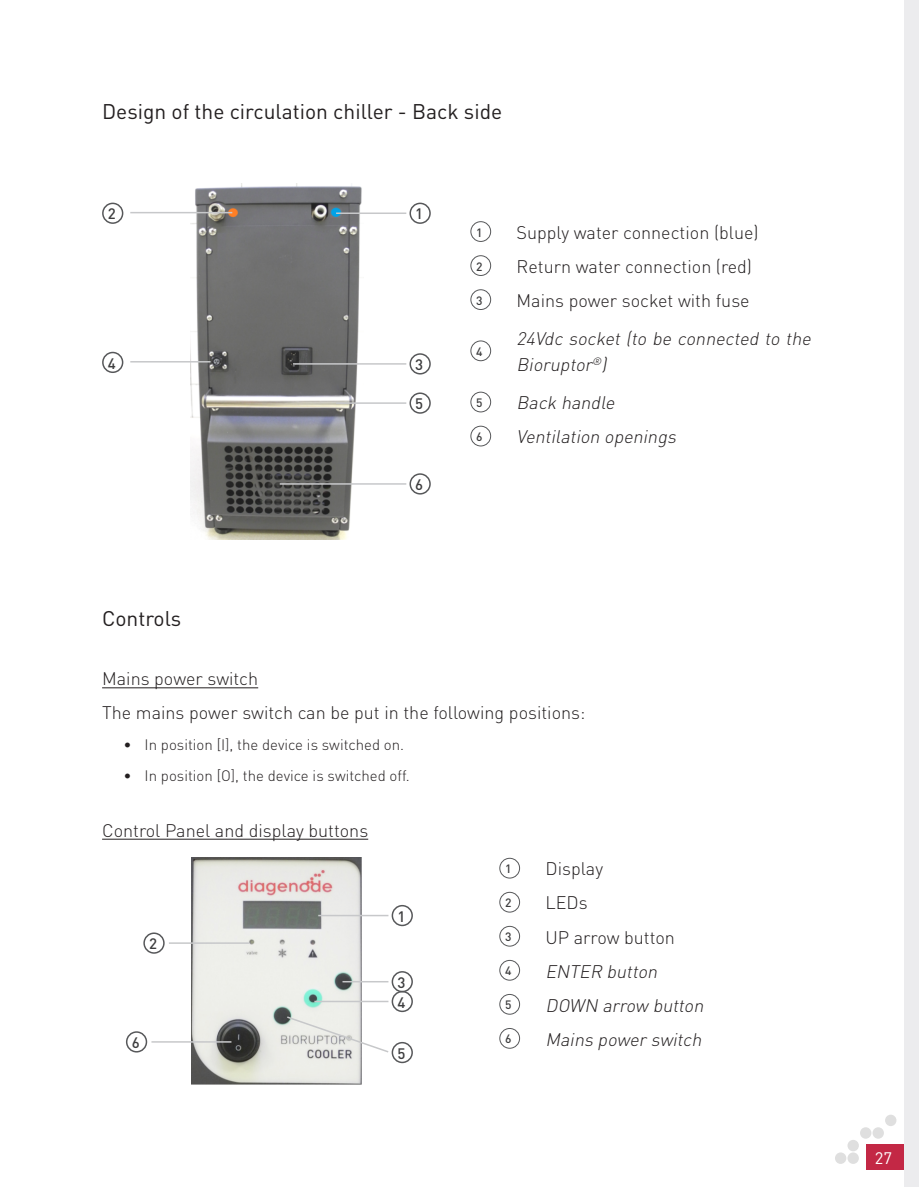
<style>
.page{position:relative;width:919px;height:1187px;background:#fff}
.page>*{position:absolute;margin:0;border:0;box-sizing:border-box;transform-origin:0 0}
.t1{font:21px "DIN";color:#231f20}
.BOdy_-_manual{font:300 18px "DIN";color:#231f20}
.BOdy_-_manual-2{font:italic 300 18px/25.5px "DIN";color:#231f20}
.H4__souligné{font:300 18px "DIN";color:#231f20}
.t2{font:16.5px "DIN";color:#fff}
.t3{font:300 15px "DIN";color:#231f20}
.t4{font:500 15px "DIN";color:#3e3e3f}
.t5{font:500 12px "DIN";color:#3e3e3f}
</style>
<div class="page">
<div style="left:866px;top:1144px;width:52px;height:25px;background:#c32845"></div>
<div style="left:904px;top:0;width:14px;height:1186px;background:#ececee"></div>
<div style="left:847px;top:1152px;width:11px;height:11px;background:#dfdfdf;border-radius:50%"></div>
<div style="left:834px;top:1152px;width:12px;height:11px;background:#dfdfdf;border-radius:50%"></div>
<div style="left:847px;top:1139px;width:11px;height:12px;background:#dfdfdf;border-radius:50%"></div>
<div style="left:859px;top:1127px;width:12px;height:11px;background:#dfdfdf;border-radius:50%"></div>
<div style="left:872px;top:1127px;width:11px;height:11px;background:#dfdfdf;border-radius:50%"></div>
<div style="left:885px;top:1114px;width:11px;height:11px;background:#dfdfdf;border-radius:50%"></div>
<hr style="left:102px;top:687px;width:156px;height:1px;background:#231f20">
<hr style="left:102px;top:838px;width:266px;height:1px;background:#231f20">
<div style="left:470px;top:221px;width:21px;height:21px;border:1px solid #57585a;border-radius:50%"></div>
<div style="left:470px;top:255px;width:21px;height:21px;border:1px solid #57585a;border-radius:50%"></div>
<div style="left:470px;top:289px;width:21px;height:21px;border:1px solid #57585a;border-radius:50%"></div>
<div style="left:470px;top:340px;width:21px;height:21px;border:1px solid #57585a;border-radius:50%"></div>
<div style="left:470px;top:392px;width:21px;height:20px;border:1px solid #57585a;border-radius:50%"></div>
<div style="left:470px;top:426px;width:21px;height:20px;border:1px solid #57585a;border-radius:50%"></div>
<div style="left:499px;top:857px;width:21px;height:21px;border:1px solid #57585a;border-radius:50%"></div>
<div style="left:499px;top:891px;width:21px;height:21px;border:1px solid #57585a;border-radius:50%"></div>
<div style="left:499px;top:925px;width:21px;height:21px;border:1px solid #57585a;border-radius:50%"></div>
<div style="left:499px;top:959px;width:21px;height:21px;border:1px solid #57585a;border-radius:50%"></div>
<div style="left:499px;top:993px;width:21px;height:21px;border:1px solid #57585a;border-radius:50%"></div>
<div style="left:499px;top:1027px;width:21px;height:21px;border:1px solid #57585a;border-radius:50%"></div>
<img style="left:190px;top:184px;width:173px;height:355px">
<hr style="left:336px;top:212px;width:70px;height:2px;background:#c7c8ca">
<hr style="left:130px;top:212px;width:102px;height:1px;background:#c7c8ca">
<hr style="left:130px;top:361px;width:80px;height:1px;background:#c7c8ca">
<hr style="left:336px;top:402px;width:70px;height:2px;background:#c7c8ca">
<hr style="left:280px;top:483px;width:126px;height:1px;background:#c7c8ca">
<div style="left:409px;top:203px;width:22px;height:21px;border:2px solid #57585a;border-radius:50%"></div>
<div style="left:102px;top:203px;width:21px;height:21px;border:2px solid #57585a;border-radius:50%"></div>
<div style="left:102px;top:352px;width:21px;height:21px;border:2px solid #57585a;border-radius:50%"></div>
<div style="left:409px;top:392px;width:22px;height:22px;border:2px solid #57585a;border-radius:50%"></div>
<div style="left:409px;top:473px;width:22px;height:21px;border:2px solid #57585a;border-radius:50%"></div>
<hr style="left:293px;top:363px;width:113px;height:1px;background:#c7c8ca">
<div style="left:409px;top:353px;width:22px;height:21px;border:2px solid #57585a;border-radius:50%"></div>
<img style="left:191px;top:857px;width:171px;height:227px">
<hr style="left:318px;top:914px;width:70px;height:2px;background:#c7c8ca">
<hr style="left:169px;top:942px;width:80px;height:1px;background:#c7c8ca">
<hr style="left:151px;top:1041px;width:80px;height:1px;background:#c7c8ca">
<hr style="left:342px;top:980px;width:46px;height:2px;background:#c7c8ca">
<hr style="left:314px;top:1000px;width:74px;height:2px;background:#c7c8ca">
<svg style="left:285px;top:1015px;width:104px;height:38px"></svg>
<div style="left:391px;top:904px;width:22px;height:22px;border:2px solid #57585a;border-radius:50%"></div>
<div style="left:143px;top:932px;width:22px;height:21px;border:2px solid #57585a;border-radius:50%"></div>
<div style="left:126px;top:1031px;width:21px;height:21px;border:2px solid #57585a;border-radius:50%"></div>
<div style="left:391px;top:971px;width:22px;height:21px;border:2px solid #57585a;border-radius:50%"></div>
<div style="left:391px;top:990px;width:22px;height:22px;border:2px solid #57585a;border-radius:50%"></div>
<div style="left:391px;top:1041px;width:22px;height:22px;border:2px solid #57585a;border-radius:50%"></div>
<h3 class="t1" style="left:102px;top:98px;width:401px">Design of the circulation chiller - Back side</h3>
<p class="t4" style="left:108px;top:204px;width:9px">2</p>
<p class="t4" style="left:415px;top:204px;width:9px">1</p>
<p class="t4" style="left:108px;top:353px;width:9px">4</p>
<h3 class="t1" style="left:102px;top:605px;width:81px">Controls</h3>
<p class="t4" style="left:415px;top:355px;width:9px">3</p>
<p class="t4" style="left:415px;top:394px;width:9px">5</p>
<p class="t4" style="left:415px;top:475px;width:9px">6</p>
<p class="t5" style="left:476px;top:224px;width:8px">1</p>
<p class="BOdy_-_manual" style="left:516px;top:221px;width:243px">Supply water connection (blue)</p>
<p class="t5" style="left:476px;top:258px;width:8px">2</p>
<p class="BOdy_-_manual" style="left:516px;top:255px;width:237px">Return water connection (red)</p>
<p class="t5" style="left:476px;top:292px;width:8px">3</p>
<p class="BOdy_-_manual" style="left:516px;top:289px;width:234px">Mains power socket with fuse</p>
<p class="t5" style="left:476px;top:344px;width:8px">4</p>
<p class="BOdy_-_manual-2" style="left:516px;top:326px;width:299px">24Vdc socket (to be connected to the<br>Bioruptor<sup>®</sup>)</p>
<p class="t5" style="left:476px;top:395px;width:8px">5</p>
<p class="BOdy_-_manual-2" style="left:516px;top:390px;width:103px">Back handle</p>
<p class="t5" style="left:476px;top:429px;width:8px">6</p>
<p class="BOdy_-_manual-2" style="left:516px;top:424px;width:165px">Ventilation openings</p>
<p class="H4__souligné" style="left:102px;top:667px;width:158px">Mains power switch</p>
<p class="BOdy_-_manual" style="left:102px;top:701px;width:485px">The mains power switch can be put in the following positions:</p>
<p class="t3" style="left:123px;top:735px;width:282px">• In position [I], the device is switched on.</p>
<p class="t3" style="left:123px;top:766px;width:288px">• In position [O], the device is switched off.</p>
<p class="H4__souligné" style="left:102px;top:819px;width:267px">Control Panel and display buttons</p>
<p class="t5" style="left:505px;top:861px;width:8px">1</p>
<p class="BOdy_-_manual" style="left:545px;top:857px;width:59px">Display</p>
<p class="t5" style="left:505px;top:895px;width:8px">2</p>
<p class="BOdy_-_manual" style="left:545px;top:891px;width:44px">LEDs</p>
<p class="t5" style="left:505px;top:929px;width:8px">3</p>
<p class="BOdy_-_manual" style="left:545px;top:925px;width:131px">UP arrow button</p>
<p class="t5" style="left:505px;top:963px;width:8px">4</p>
<p class="BOdy_-_manual-2" style="left:545px;top:958px;width:117px">ENTER button</p>
<p class="t5" style="left:505px;top:997px;width:8px">5</p>
<p class="BOdy_-_manual-2" style="left:545px;top:992px;width:163px">DOWN arrow button</p>
<p class="t5" style="left:505px;top:1031px;width:8px">6</p>
<p class="BOdy_-_manual-2" style="left:545px;top:1026px;width:161px">Mains power switch</p>
<p class="t4" style="left:397px;top:906px;width:9px">1</p>
<p class="t4" style="left:149px;top:934px;width:9px">2</p>
<p class="t4" style="left:397px;top:972px;width:9px">3</p>
<p class="t4" style="left:397px;top:992px;width:9px">4</p>
<p class="t4" style="left:132px;top:1033px;width:9px">6</p>
<p class="t4" style="left:397px;top:1043px;width:9px">5</p>
<p class="t2" style="left:874px;top:1147px;width:19px">27</p>
</div>
